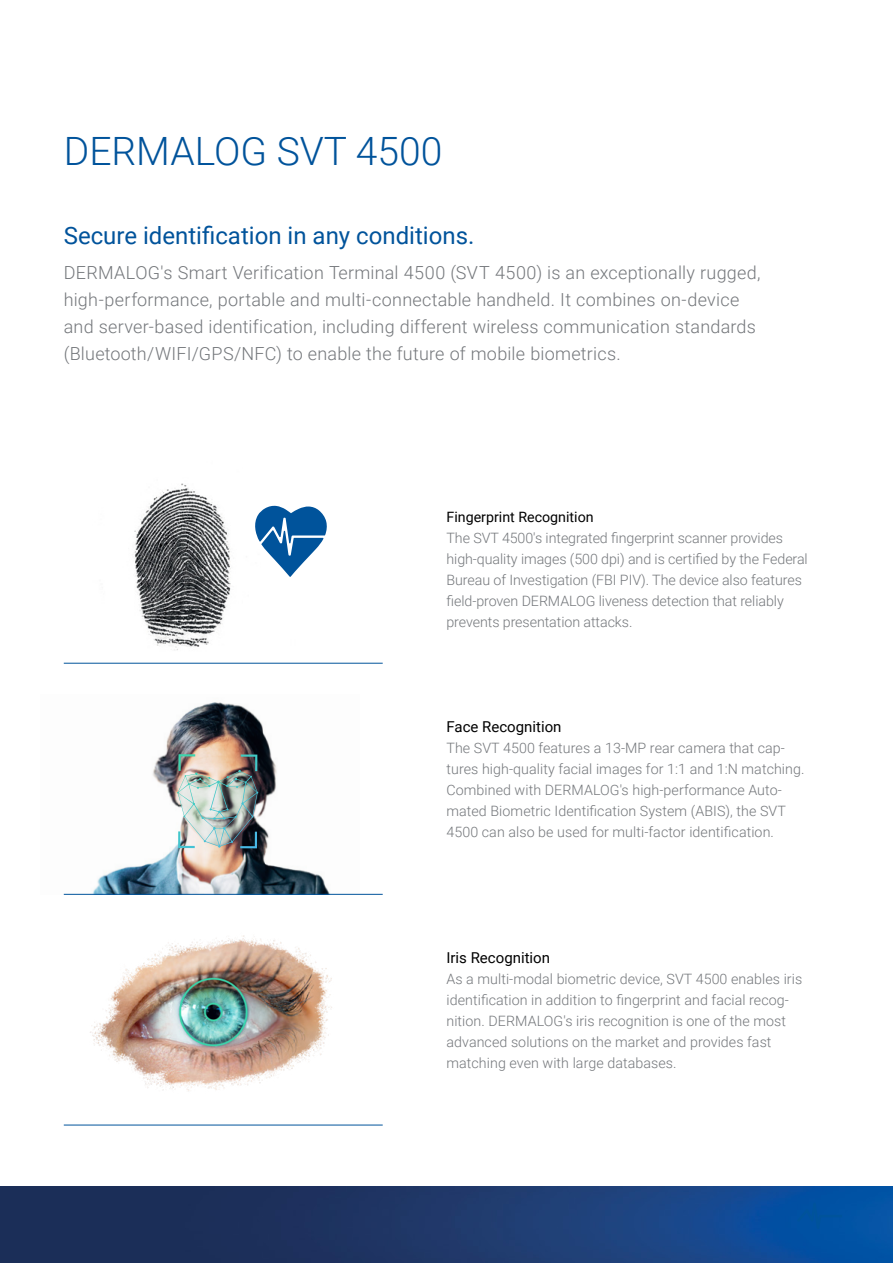
<style>
.page{position:relative;width:893px;height:1263px;background:#fff}
.page>*{position:absolute;margin:0;border:0;box-sizing:border-box;transform-origin:0 0}
.t1{font:300 39px "Roboto";color:#00539b}
.t2{font:24px "Roboto";color:#00539b}
.t3{font:300 18px/27px "Roboto";letter-spacing:.01em;color:#74777b}
.t4{font:15px "Roboto";color:#000}
.t5{font:300 14.25px/21px "Roboto";letter-spacing:.005em;color:#74777b}
.t6{font:14.25px "Roboto";color:#000}
</style>
<div class="page">
<img style="left:0;top:1186px;width:893px;height:77px">
<img style="left:63px;top:702px;width:296px;height:192px">
<img style="left:177px;top:754px;width:81px;height:94px">
<div style="left:794px;top:1187px;width:50px;height:56px;background:#0051a3"></div>
<hr style="left:64px;top:663px;width:319px;height:1px;background:#00539b">
<hr style="left:64px;top:894px;width:319px;height:1px;background:#00539b">
<hr style="left:64px;top:1125px;width:319px;height:1px;background:#00539b">
<svg style="left:298px;top:506px;width:29px;height:62px"></svg>
<img style="left:65px;top:483px;width:233px;height:180px">
<img style="left:90px;top:935px;width:242px;height:156px">
<h1 class="t1" style="left:64px;top:124px;width:380px">DERMALOG SVT 4500</h1>
<h2 class="t2" style="left:64px;top:218px;width:412px">Secure identification in any conditions.</h2>
<p class="t3" style="left:64px;top:259px;width:698px">DERMALOG's Smart Verification Terminal 4500 (SVT 4500) is an exceptionally rugged, high-performance, portable and multi-connectable handheld. It combines on-device and server-based identification, including different wireless communication standards (Bluetooth/WIFI/GPS/NFC) to enable the future of mobile biometrics.</p>
<p class="t6" style="left:446px;top:507px;width:149px">Fingerprint Recognition</p>
<p class="t5" style="left:446px;top:527px;width:363px">The SVT 4500's integrated fingerprint scanner provides high-quality images (500 dpi) and is certified by the Federal Bureau of Investigation (FBI PIV). The device also features field-proven DERMALOG liveness detection that reliably prevents presentation attacks.</p>
<p class="t4" style="left:446px;top:716px;width:117px">Face Recognition</p>
<p class="t5" style="left:446px;top:737px;width:360px">The SVT 4500 features a 13-MP rear camera that cap&shy;tures high-quality facial images for 1:1 and 1:N matching.<br>Combined with DERMALOG's high-performance Auto&shy;mated Biometric Identification System (ABIS), the SVT 4500 can also be used for multi-factor identification.</p>
<p class="t4" style="left:446px;top:947px;width:105px">Iris Recognition</p>
<p class="t5" style="left:446px;top:968px;width:357px">As a multi-modal biometric device, SVT 4500 enables iris identification in addition to fingerprint and facial recog&shy;nition. DERMALOG's iris recognition is one of the most advanced solutions on the market and provides fast matching even with large databases.</p>
</div>
